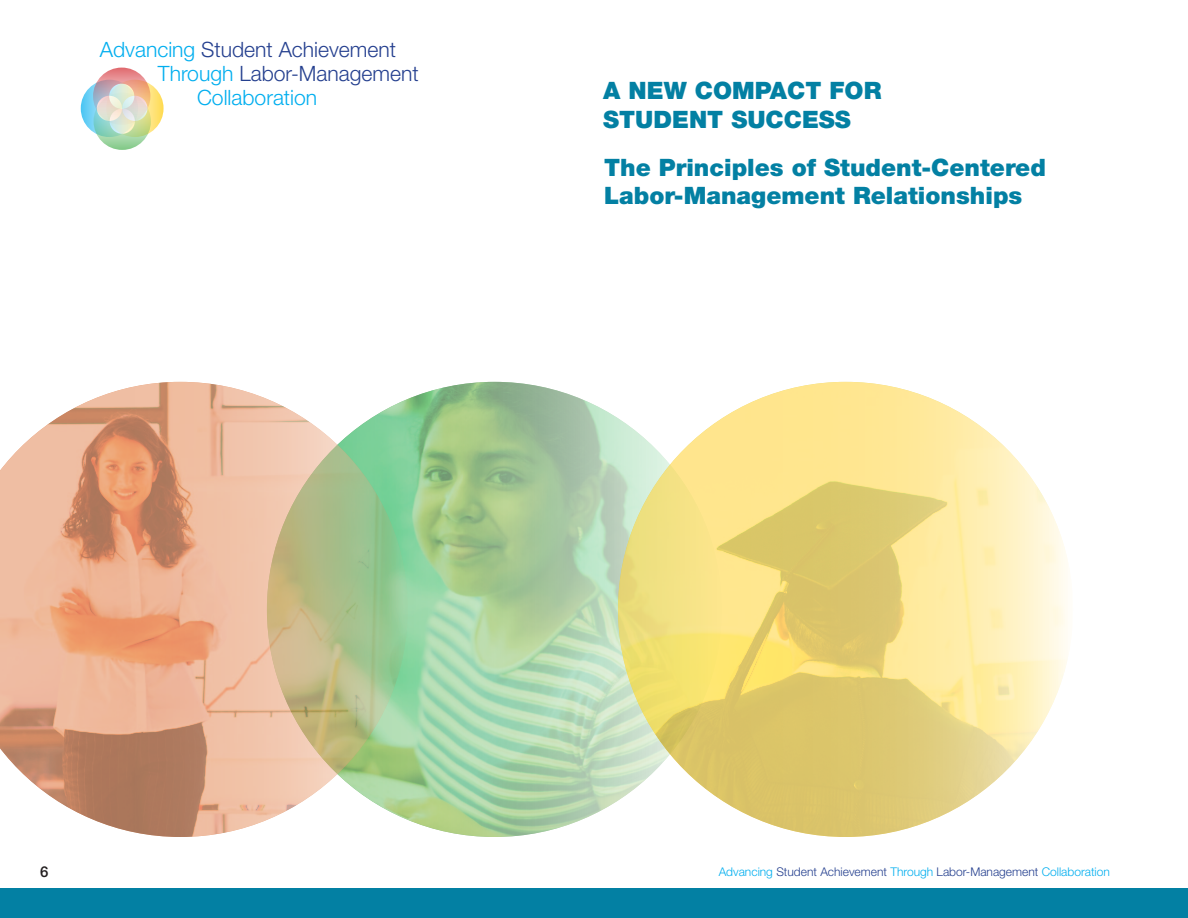
<style>
.page{position:relative;width:1188px;height:918px;background:#fff}
.page>*{position:absolute;margin:0;border:0;box-sizing:border-box;transform-origin:0 0}
.t1{font:900 24px/28.5px "Helvetica Neue";color:#0380a3}
.t2{font:300 21.15px "Helvetica Neue";color:#25408f}
.t3{font:300 21.15px "Helvetica Neue";color:#00aeef}
.t4{font:500 15px "Helvetica Neue";color:#231f20}
.t5{font:300 12px "Helvetica Neue";color:#25408f}
.s1{color:#00aeef}
</style>
<div class="page">
<div style="left:0;top:889px;width:1188px;height:29px;background:#0380a3"></div>
<img style="left:408px;top:382px;width:210px;height:455px">
<img style="left:0;top:382px;width:408px;height:455px">
<img style="left:618px;top:382px;width:450px;height:455px">
<div style="left:81px;top:80px;width:57px;height:57px;border:16px solid #00aeef;border-radius:50%"></div>
<div style="left:106px;top:80px;width:58px;height:57px;border:16px solid #ffcb04;border-radius:50%"></div>
<div style="left:94px;top:93px;width:57px;height:57px;border:16px solid #41ad49;border-radius:50%"></div>
<div style="left:93px;top:68px;width:57px;height:57px;border:16px solid #d2232a;border-radius:50%"></div>
<p class="t2" style="left:100px;top:37px;width:298px"><span class="s1">Advancing</span> Student Achievement</p>
<p class="t2" style="left:158px;top:61px;width:262px"><span class="s1">Through</span> Labor-Management</p>
<p class="t3" style="left:197px;top:85px;width:122px">Collaboration</p>
<p class="t1" style="left:603px;top:77px;width:280px">A NEW COMPACT FOR<br>STUDENT SUCCESS</p>
<p class="t1" style="left:604px;top:153px;width:443px">The Principles of Student-Centered<br>Labor-Management Relationships</p>
<p class="t4" style="left:40px;top:863px;width:10px">6</p>
<p class="t5" style="left:719px;top:865px;width:393px"><span class="s1">Advancing</span> Student Achievement <span class="s1">Through</span> Labor-Management <span class="s1">Collaboration</span></p>
</div>
